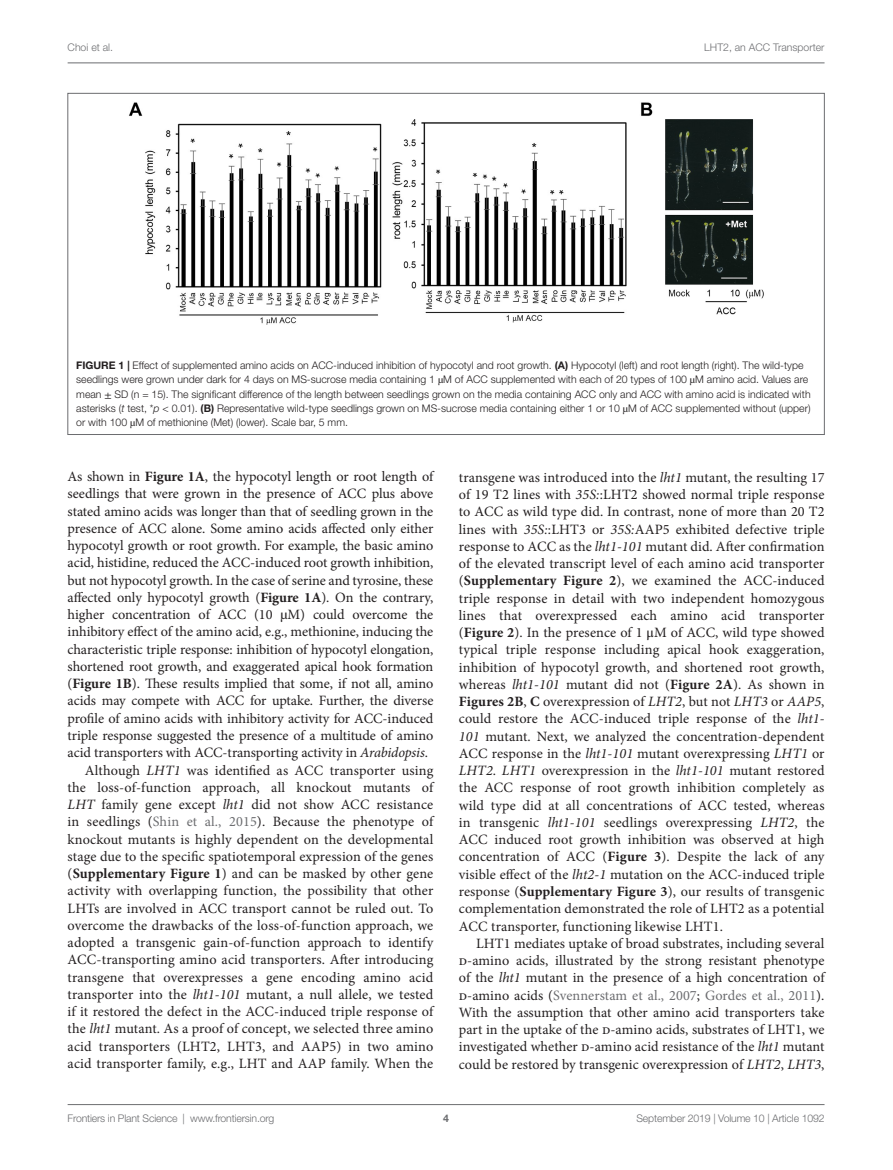
<style>
.page{position:relative;width:893px;height:1170px;background:#fff}
.page>*{position:absolute;margin:0;border:0;box-sizing:border-box;transform-origin:0 0}
.T{font:14.25px/17.2px "Minion Pro";letter-spacing:.005em;color:#231f20;text-align:justify}
.T1{font:14.25px/17.2px "Minion Pro";letter-spacing:-.005em;color:#231f20;text-align:justify}
.FC{font:300 10.5px/14.2px "Helvetica Neue LT Std";color:#231f20}
.t1{font:300 10.5px "Helvetica Neue LT Std";letter-spacing:-.015em;color:#6c6d70}
.t2{font:700 10.5px "Helvetica Neue LT Std";color:#6c6d70}
.s1{font-weight:700}
.s2{font-family:"STIX General";font-weight:400}
.s3{font-style:italic}
.s4{font-family:"STIX General"}
.s5{color:#6c6d70}
</style>
<div class="page">
<hr style="left:68px;top:63px;width:756px;height:1px;background:#6c6d70">
<hr style="left:68px;top:1104px;width:756px;height:1px;background:#6c6d70">
<img style="left:129px;top:102px;width:635px;height:223px">
<p class="t1" style="left:68px;top:41px;width:47px">Choi et al.</p>
<p class="t1" style="left:704px;top:41px;width:122px">LHT2, an ACC Transporter</p>
<p class="FC" style="left:76px;top:358px;width:736px"><span class="s1">FIGURE 1 |</span> Effect of supplemented amino acids on ACC-induced inhibition of hypocotyl and root growth. <span class="s1">(A)</span> Hypocotyl (left) and root length (right). The wild-type seedlings were grown under dark for 4 days on MS-sucrose media containing 1 <span class="s2">µ</span>M of ACC supplemented with each of 20 types of 100 <span class="s2">µ</span>M amino acid. Values are mean <span class="s2">±</span> SD (n = 15). The significant difference of the length between seedlings grown on the media containing ACC only and ACC with amino acid is indicated with asterisks (<span class="s3">t</span> test, *<span class="s3">p</span> &lt; 0.01). <span class="s1">(B)</span> Representative wild-type seedlings grown on MS-sucrose media containing either 1 or 10 <span class="s2">µ</span>M of ACC supplemented without (upper) or with 100 <span class="s2">µ</span>M of methionine (Met) (lower). Scale bar, 5 mm.</p>
<p class="T1" style="left:68px;top:468px;width:367px">As shown in <span class="s1">Figure 1A</span>, the hypocotyl length or root length of seedlings that were grown in the presence of ACC plus above stated amino acids was longer than that of seedling grown in the presence of ACC alone. Some amino acids affected only either hypocotyl growth or root growth. For example, the basic amino acid, histidine, reduced the ACC-induced root growth inhibition, but not hypocotyl growth. In the case of serine and tyrosine, these affected only hypocotyl growth (<span class="s1">Figure 1A</span>). On the contrary, higher concentration of ACC (10 <span class="s4">µ</span>M) could overcome the inhibitory effect of the amino acid, e.g., methionine, inducing the characteristic triple response: inhibition of hypocotyl elongation, shortened root growth, and exaggerated apical hook formation (<span class="s1">Figure 1B</span>). These results implied that some, if not all, amino acids may compete with ACC for uptake. Further, the diverse profile of amino acids with inhibitory activity for ACC-induced triple response suggested the presence of a multitude of amino acid transporters with ACC-transporting activity in <span class="s3">Arabidopsis</span>.</p>
<p class="T" style="left:68px;top:761px;width:367px;text-indent:17px">Although <span class="s3">LHT1</span> was identified as ACC transporter using the loss-of-function approach, all knockout mutants of <span class="s3">LHT</span> family gene except <span class="s3">lht1</span> did not show ACC resistance in seedlings (<span class="s5">Shin et al., 2015</span>). Because the phenotype of knockout mutants is highly dependent on the developmental stage due to the specific spatiotemporal expression of the genes (<span class="s1">Supplementary Figure 1</span>) and can be masked by other gene activity with overlapping function, the possibility that other LHTs are involved in ACC transport cannot be ruled out. To overcome the drawbacks of the loss-of-function approach, we adopted a transgenic gain-of-function approach to identify ACC-transporting amino acid transporters. After introducing transgene that overexpresses a gene encoding amino acid transporter into the <span class="s3">lht1-101</span> mutant, a null allele, we tested if it restored the defect in the ACC-induced triple response of the <span class="s3">lht1</span> mutant. As a proof of concept, we selected three amino acid transporters (LHT2, LHT3, and AAP5) in two amino acid transporter family, e.g., LHT and AAP family. When the</p>
<p class="T" style="left:459px;top:468px;width:367px">transgene was introduced into the <span class="s3">lht1</span> mutant, the resulting 17 of 19 T2 lines with <span class="s3">35S:</span>:LHT2 showed normal triple response to ACC as wild type did. In contrast, none of more than 20 T2 lines with <span class="s3">35S:</span>:LHT3 or <span class="s3">35S:</span>AAP5 exhibited defective triple response to ACC as the <span class="s3">lht1-101</span> mutant did. After confirmation of the elevated transcript level of each amino acid transporter (<span class="s1">Supplementary Figure 2</span>), we examined the ACC-induced triple response in detail with two independent homozygous lines that overexpressed each amino acid transporter (<span class="s1">Figure 2</span>). In the presence of 1 <span class="s4">μ</span>M of ACC, wild type showed typical triple response including apical hook exaggeration, inhibition of hypocotyl growth, and shortened root growth, whereas <span class="s3">lht1-101</span> mutant did not (<span class="s1">Figure 2A</span>). As shown in <span class="s1">Figures 2B</span>, <span class="s1">C</span> overexpression of <span class="s3">LHT2</span>, but not <span class="s3">LHT3</span> or <span class="s3">AAP5</span>, could restore the ACC-induced triple response of the <span class="s3">lht1- 101</span> mutant. Next, we analyzed the concentration-dependent ACC response in the <span class="s3">lht1-101</span> mutant overexpressing <span class="s3">LHT1</span> or <span class="s3">LHT2</span>. <span class="s3">LHT1</span> overexpression in the <span class="s3">lht1-101</span> mutant restored the ACC response of root growth inhibition completely as wild type did at all concentrations of ACC tested, whereas in transgenic <span class="s3">lht1-101</span> seedlings overexpressing <span class="s3">LHT2</span>, the ACC induced root growth inhibition was observed at high concentration of ACC (<span class="s1">Figure 3</span>). Despite the lack of any visible effect of the <span class="s3">lht2-1</span> mutation on the ACC-induced triple response (<span class="s1">Supplementary Figure 3</span>), our results of transgenic complementation demonstrated the role of LHT2 as a potential ACC transporter, functioning likewise LHT1.</p>
<p class="T" style="left:459px;top:934px;width:367px;text-indent:17px">LHT1 mediates uptake of broad substrates, including several d-amino acids, illustrated by the strong resistant phenotype of the <span class="s3">lht1</span> mutant in the presence of a high concentration of d-amino acids (<span class="s5">Svennerstam et al., 2007</span>; <span class="s5">Gordes et al., 2011</span>).<br>With the assumption that other amino acid transporters take part in the uptake of the d-amino acids, substrates of LHT1, we investigated whether d-amino acid resistance of the <span class="s3">lht1</span> mutant could be restored by transgenic overexpression of <span class="s3">LHT2</span>, <span class="s3">LHT3</span>,</p>
<p class="t1" style="left:68px;top:1111px;width:208px">Frontiers in Plant Science | www.frontiersin.org</p>
<p class="t2" style="left:443px;top:1111px;width:7px">4</p>
<p class="t1" style="left:636px;top:1111px;width:190px">September 2019 | Volume 10 | Article 1092</p>
</div>
